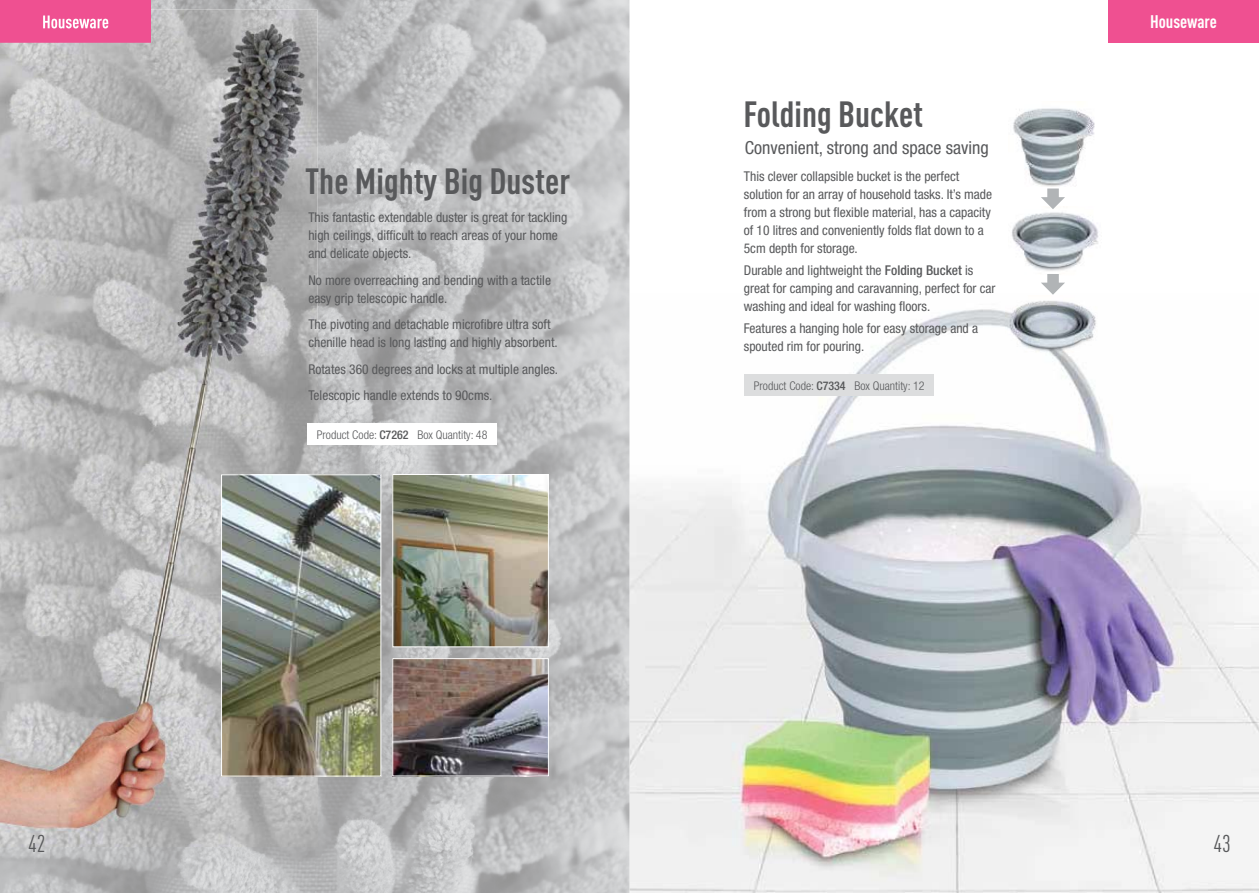
<style>
.page{position:relative;width:1259px;height:893px;background:#fff}
.page>*{position:absolute;margin:0;border:0;box-sizing:border-box;transform-origin:0 0}
.t1{font:700 36px "DIN Cond";color:#58595b}
.t2{font:24px "DIN Cond";color:#58595b}
.t3{font:condensed 18px "Helvetica Neue";color:#58595b}
.t4{font:700 18px "DIN Cond";color:#fff}
.t5{font:condensed 13.5px/18px "Helvetica Neue";color:#58595b}
.t6{font:300 condensed 12px "Helvetica Neue";color:#58595b}
.s1{font-weight:500}
</style>
<div class="page">
<img style="left:629px;top:294px;width:630px;height:599px">
<img style="left:151px;top:0;width:478px;height:51px">
<img style="left:0;top:846px;width:51px;height:47px">
<img style="left:315px;top:51px;width:314px;height:842px">
<img style="left:51px;top:846px;width:264px;height:47px">
<div style="left:0;top:0;width:151px;height:43px;background:#ef5091"></div>
<div style="left:1108px;top:0;width:151px;height:43px;background:#ef5091"></div>
<img style="left:0;top:10px;width:317px;height:836px">
<img style="left:0;top:10px;width:151px;height:33px">
<img style="left:43px;top:16px;width:65px;height:12px">
<div style="left:307px;top:423px;width:190px;height:21px;background:#fff"></div>
<img style="left:223px;top:476px;width:156px;height:298px">
<div style="left:221px;top:474px;width:160px;height:302px;border:1px solid #fff"></div>
<img style="left:394px;top:476px;width:153px;height:169px">
<div style="left:392px;top:474px;width:157px;height:173px;border:1px solid #fff"></div>
<img style="left:394px;top:660px;width:153px;height:114px">
<div style="left:392px;top:658px;width:157px;height:118px;border:1px solid #fff"></div>
<div style="left:744px;top:374px;width:190px;height:21px;background:#dcddde"></div>
<img style="left:1013px;top:108px;width:82px;height:79px">
<img style="left:1012px;top:212px;width:87px;height:59px">
<img style="left:1005px;top:296px;width:95px;height:59px">
<svg style="left:1041px;top:189px;width:24px;height:20px"></svg>
<svg style="left:1041px;top:274px;width:24px;height:21px"></svg>
<h1 class="t1" style="left:305px;top:159px;width:266px">The Mighty Big Duster</h1>
<p class="t5" style="left:308px;top:209px;width:260px">This fantastic extendable duster is great for tackling high ceilings, difficult to reach areas of your home and delicate objects.</p>
<p class="t5" style="left:308px;top:271px;width:244px">No more overreaching and bending with a tactile easy grip telescopic handle.</p>
<p class="t5" style="left:308px;top:316px;width:251px">The pivoting and detachable microfibre ultra soft chenille head is long lasting and highly absorbent.</p>
<p class="t5" style="left:308px;top:356px;width:251px;line-height:26.5px">Rotates 360 degrees and locks at multiple angles.<br>Telescopic handle extends to 90cms.</p>
<p class="t6" style="left:317px;top:427px;width:172px">Product Code: <span class="s1">C7262</span> Box Quantity: 48</p>
<h1 class="t1" style="left:743px;top:92px;width:181px">Folding Bucket</h1>
<p class="t5" style="left:744px;top:167px;width:250px">This clever collapsible bucket is the perfect solution for an array of household tasks. It’s made from a strong but flexible material, has a capacity of 10 litres and conveniently folds flat down to a 5cm depth for storage.</p>
<p class="t5" style="left:744px;top:261px;width:253px">Durable and lightweight the <span class="s1">Folding Bucket</span> is great for camping and caravanning, perfect for car washing and ideal for washing floors.</p>
<p class="t5" style="left:744px;top:319px;width:236px">Features a hanging hole for easy storage and a spouted rim for pouring.</p>
<h3 class="t3" style="left:745px;top:137px;width:245px">Convenient, strong and space saving</h3>
<p class="t6" style="left:754px;top:378px;width:172px">Product Code: <span class="s1">C7334</span> Box Quantity: 12</p>
<h3 class="t4" style="left:1150px;top:11px;width:68px">Houseware</h3>
<h2 class="t2" style="left:28px;top:829px;width:19px">42</h2>
<h2 class="t2" style="left:1213px;top:829px;width:19px">43</h2>
</div>
